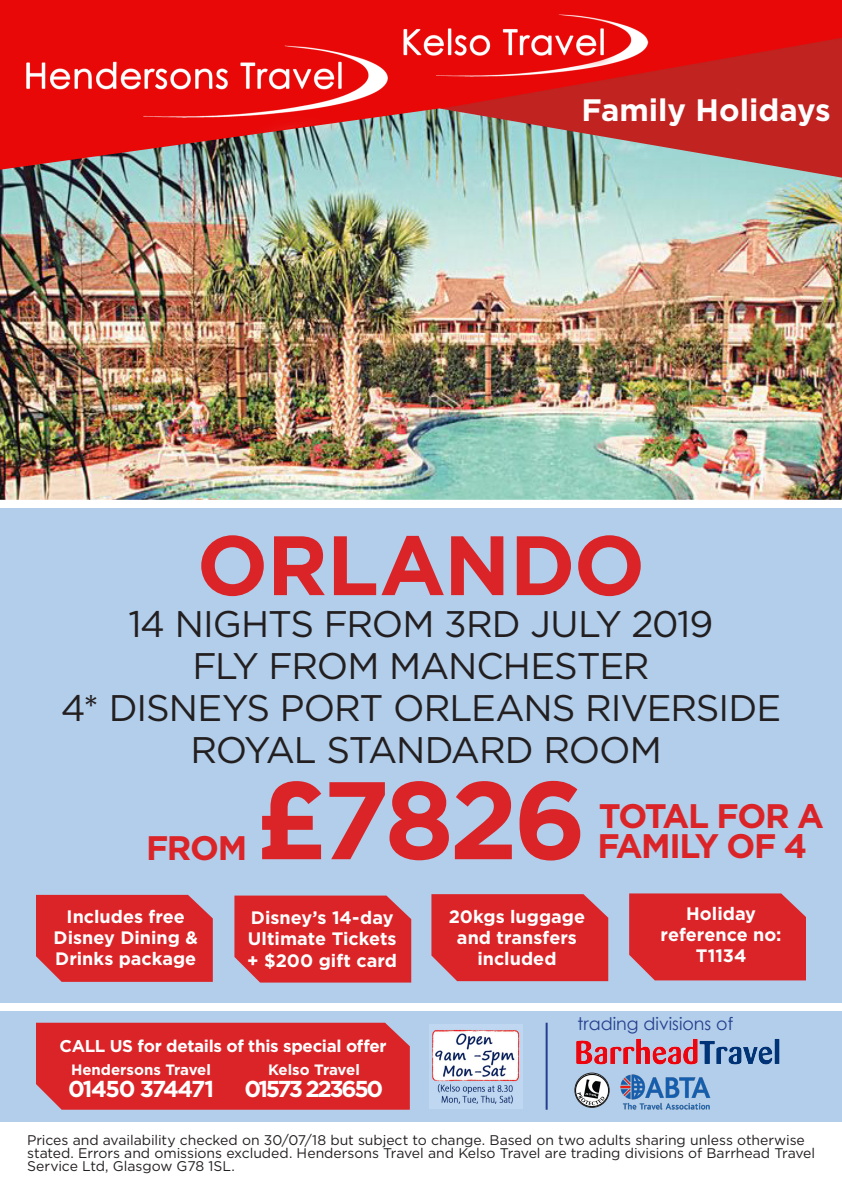
<style>
.page{position:relative;width:842px;height:1191px;background:#fff}
.page>*{position:absolute;margin:0;border:0;box-sizing:border-box;transform-origin:0 0}
.t1{font:700 110px "Gotham";color:#db2428}
.t2{font:700 84px "Gotham";letter-spacing:-.01em;color:#db2428}
.t3{font:37px/42px "Gotham HTF";letter-spacing:-.03em;color:#231f20;text-align:center}
.t4{font:700 34px "Gotham";letter-spacing:-.04em;color:#db2428}
.t5{font:700 31px "Gotham";color:#fff}
.t6{font:700 23px "Gotham";letter-spacing:-.06em;color:#fff}
.t7{font:700 23px "Gotham";letter-spacing:-.1em;color:#fff}
.t8{font:700 18px/21.2px "Gotham";color:#fff;text-align:center}
.t9{font:17.5px "Century Gothic";color:#253f8e}
.t10{font:700 17px "Gotham";letter-spacing:-.02em;color:#fff}
.t11{font:700 15px "Gotham";color:#fff}
.t12{font:700 15px "Gotham";letter-spacing:-.02em;color:#fff}
.t13{font:14px/13px "Gotham HTF";letter-spacing:-.005em;color:#231f20}
</style>
<div class="page">
<div style="left:0;top:1011px;width:842px;height:111px;background:#b2ceea"></div>
<img style="left:429px;top:1024px;width:93px;height:84px">
<hr style="left:546px;top:1022px;width:2px;height:87px;background:#253f8e">
<img style="left:620px;top:1074px;width:91px;height:36px">
<img style="left:575px;top:1073px;width:34px;height:34px;border-radius:17px">
<div style="left:575px;top:1073px;width:34px;height:34px;border:1px solid #231f20;border-radius:50%"></div>
<div style="left:36px;top:1022px;width:374px;height:87px;background:#db2428"></div>
<div style="left:0;top:508px;width:842px;height:494px;background:#b2ceea"></div>
<img style="left:576px;top:1038px;width:204px;height:27px">
<img style="left:0;top:0;width:842px;height:108px">
<img style="left:0;top:108px;width:842px;height:392px">
<div style="left:36px;top:895px;width:177px;height:86px;background:#db2428"></div>
<div style="left:234px;top:895px;width:177px;height:87px;background:#db2428"></div>
<div style="left:431px;top:894px;width:177px;height:87px;background:#db2428"></div>
<div style="left:629px;top:893px;width:177px;height:87px;background:#db2428"></div>
<h3 class="t5" style="left:581px;top:92px;width:251px">Family Holidays</h3>
<h2 class="t2" style="left:197px;top:517px;width:450px">ORLANDO</h2>
<h3 class="t3" style="left:61px;top:602px;width:722px">14 NIGHTS FROM 3RD JULY 2019<br>FLY FROM MANCHESTER<br>4* DISNEYS PORT ORLEANS RIVERSIDE<br>ROYAL STANDARD ROOM</h3>
<h1 class="t1" style="left:255px;top:756px;width:332px">£7826</h1>
<h3 class="t4" style="left:599px;top:796px;width:227px">TOTAL FOR A</h3>
<h3 class="t4" style="left:146px;top:828px;width:103px">FROM</h3>
<h3 class="t4" style="left:597px;top:826px;width:211px">FAMILY OF 4</h3>
<p class="t8" style="left:54px;top:905px;width:146px">Includes free<br>Disney Dining &amp;<br>Drinks package</p>
<p class="t8" style="left:247px;top:906px;width:151px;text-align:left">Disney’s 14-day<br>Ultimate Tickets + $200 gift card</p>
<p class="t8" style="left:449px;top:905px;width:138px">20kgs luggage and transfers included</p>
<p class="t8" style="left:661px;top:902px;width:122px">Holiday reference no:<br>T1134</p>
<p class="t10" style="left:59px;top:1036px;width:329px">CALL US for details of this special offer</p>
<p class="t11" style="left:71px;top:1061px;width:141px">Hendersons Travel</p>
<h3 class="t6" style="left:68px;top:1075px;width:148px">01450 374471</h3>
<p class="t12" style="left:268px;top:1061px;width:93px">Kelso Travel</p>
<h3 class="t7" style="left:245px;top:1075px;width:140px">01573 223650</h3>
<p class="t9" style="left:578px;top:1011px;width:157px">trading divisions of</p>
<p class="t13" style="left:27px;top:1133px;width:789px">Prices and availability checked on 30/07/18 but subject to change. Based on two adults sharing unless otherwise stated. Errors and omissions excluded. Hendersons Travel and Kelso Travel are trading divisions of Barrhead Travel<br>Service Ltd, Glasgow G78 1SL.</p>
</div>
